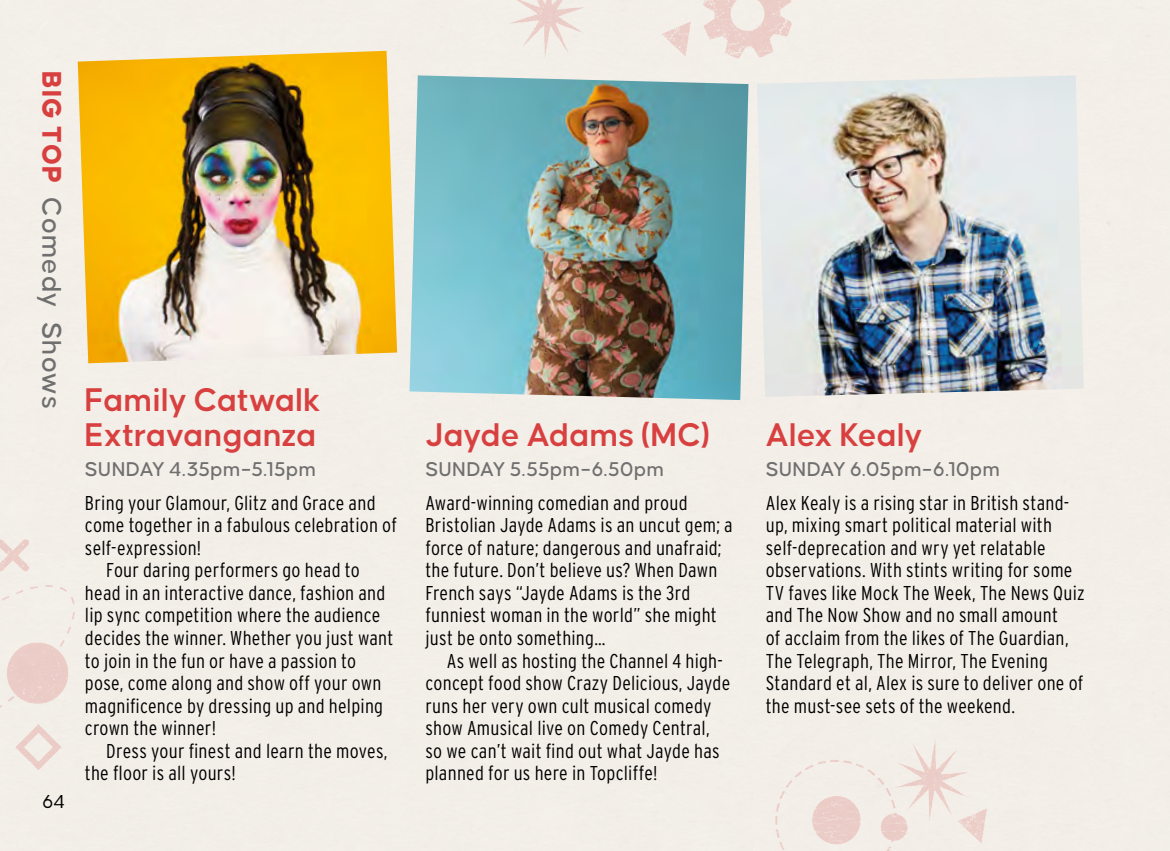
<style>
.page{position:relative;width:1170px;height:851px;background:#fff}
.page>*{position:absolute;margin:0;border:0;box-sizing:border-box;transform-origin:0 0}
.t1{font:600 35px/35px "Causten";color:#d84040}
.t2{font:500 28.75px "Causten";letter-spacing:.035em;color:#706f6f}
.t3{font:500 21.25px "Causten";letter-spacing:.02em;color:#706f6f}
.t4{font:300 condensed 20px/22.5px "Interstate";letter-spacing:.015em;color:#000}
.t5{font:20px "Causten";color:#000}
.s1{font-weight:800;color:#d84040}
</style>
<div class="page">
<img style="left:659px;top:16px;width:35px;height:46px">
<img style="left:505px;top:0;width:85px;height:63px">
<img style="left:0;top:581px;width:78px;height:156px">
<img style="left:769px;top:750px;width:141px;height:100px">
<img style="left:955px;top:801px;width:35px;height:47px">
<img style="left:0;top:537px;width:31px;height:36px">
<img style="left:698px;top:0;width:96px;height:62px">
<img style="left:13px;top:720px;width:51px;height:52px">
<img style="left:891px;top:735px;width:81px;height:90px">
<img style="left:756px;top:75px;width:327px;height:322px">
<img style="left:409px;top:75px;width:339px;height:325px">
<img style="left:78px;top:51px;width:319px;height:312px">
<h2 class="t2" style="left:67px;top:71px;width:339px;rotate:90deg"><span class="s1">BIG TOP</span> Comedy Shows</h2>
<p class="t5" style="left:43px;top:791px;width:24px">64</p>
<h1 class="t1" style="left:85px;top:381px;width:237px">Family Catwalk<br>Extravanganza</h1>
<h1 class="t1" style="left:425px;top:416px;width:286px">Jayde Adams (MC)</h1>
<h1 class="t1" style="left:765px;top:416px;width:158px">Alex Kealy</h1>
<p class="t3" style="left:85px;top:457px;width:233px">SUNDAY 4.35pm–5.15pm</p>
<p class="t3" style="left:425px;top:457px;width:240px">SUNDAY 5.55pm–6.50pm</p>
<p class="t3" style="left:765px;top:457px;width:236px">SUNDAY 6.05pm–6.10pm</p>
<p class="t4" style="left:85px;top:491px;width:292px">Bring your Glamour, Glitz and Grace and</p>
<p class="t4" style="left:85px;top:514px;width:313px">come together in a fabulous celebration of</p>
<p class="t4" style="left:85px;top:536px;width:118px">self-expression!</p>
<p class="t4" style="left:106px;top:559px;width:255px">Four daring performers go head to</p>
<p class="t4" style="left:85px;top:581px;width:302px">head in an interactive dance, fashion and</p>
<p class="t4" style="left:85px;top:604px;width:297px">lip sync competition where the audience</p>
<p class="t4" style="left:85px;top:626px;width:310px">decides the winner. Whether you just want</p>
<p class="t4" style="left:85px;top:649px;width:273px">to join in the fun or have a passion to</p>
<p class="t4" style="left:85px;top:671px;width:298px">pose, come along and show off your own</p>
<p class="t4" style="left:85px;top:694px;width:300px">magnificence by dressing up and helping</p>
<p class="t4" style="left:85px;top:716px;width:133px">crown the winner!</p>
<p class="t4" style="left:106px;top:739px;width:283px">Dress your finest and learn the moves,</p>
<p class="t4" style="left:85px;top:761px;width:152px">the floor is all yours!</p>
<p class="t4" style="left:425px;top:491px;width:309px">Award-winning comedian and proud Bristolian Jayde Adams is an uncut gem; a force of nature; dangerous and unafraid; the future. Don’t believe us? When Dawn French says “Jayde Adams is the 3rd funniest woman in the world” she might just be onto something…</p>
<p class="t4" style="left:425px;top:649px;width:306px;text-indent:21px">As well as hosting the Channel 4 high&shy;concept food show Crazy Delicious, Jayde runs her very own cult musical comedy show Amusical live on Comedy Central, so we can’t wait find out what Jayde has planned for us here in Topcliffe!</p>
<p class="t4" style="left:765px;top:491px;width:320px">Alex Kealy is a rising star in British stand&shy;up, mixing smart political material with self-deprecation and wry yet relatable observations. With stints writing for some TV faves like Mock The Week, The News Quiz and The Now Show and no small amount<br>of acclaim from the likes of The Guardian, The Telegraph, The Mirror, The Evening Standard et al, Alex is sure to deliver one of the must-see sets of the weekend.</p>
</div>
